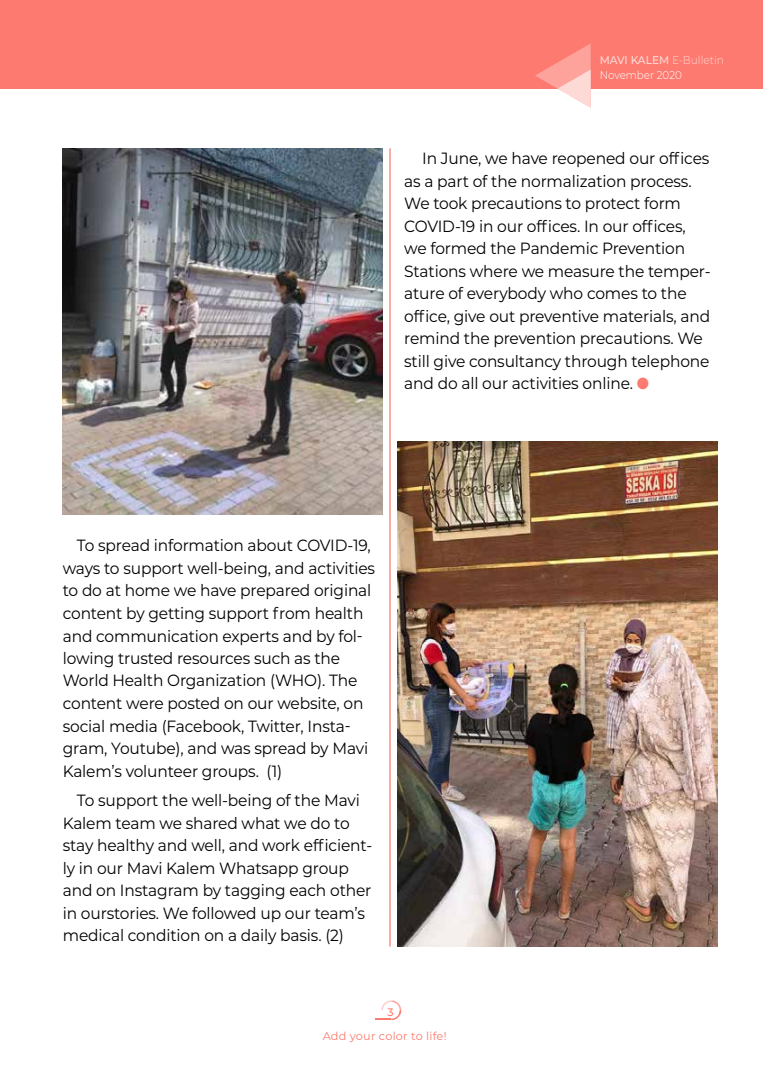
<style>
.page{position:relative;width:780px;height:1088px;background:#fff}
.page>*{position:absolute;margin:0;border:0;box-sizing:border-box;transform-origin:0 0}
.t1{font:16.25px/22.5px "Montserrat";letter-spacing:-.01em;color:#000;scale:.95 1}
.t2{font:300 11.25px/14.9px "Montserrat";color:#fff;scale:.92 1}
.t3{font:11.25px "Montserrat";letter-spacing:.02em;color:#fd7a70}
.t4{font:500 10.88px "Montserrat";color:#fd7a70}
.s1{font-weight:500;color:#fedad7}
.s2{color:#fedad7}
.s3{color:#fd7a70}
</style>
<div class="page">
<div style="left:0;top:0;width:762px;height:89px;background:#fd7a70"></div>
<svg style="left:535px;top:44px;width:55px;height:63px"></svg>
<svg style="left:375px;top:1000px;width:26px;height:20px"></svg>
<img style="left:63px;top:148px;width:320px;height:366px">
<img style="left:397px;top:441px;width:320px;height:505px">
<hr style="left:389px;top:148px;width:1px;height:798px;background:#fd7a70">
<p class="t2" style="left:599px;top:53px;width:136px"><span class="s1">MAVI KALEM</span> <span class="s2">E-Bulletin<br></span>November 2020</p>
<p class="t1" style="left:404px;top:146px;width:324px;text-indent:18px">In June, we have reopened our offices as a part of the normalization process.<br>We took precautions to protect form COVID-19 in our offices. In our offices, we formed the Pandemic Prevention Stations where we measure the temper&shy;ature of everybody who comes to the office, give out preventive materials, and remind the prevention precautions. We still give consultancy through telephone and do all our activities online. <span class="s3">●</span></p>
<p class="t1" style="left:63px;top:534px;width:330px;text-indent:14px">To spread information about COVID-19, ways to support well-being, and activities to do at home we have prepared original content by getting support from health and communication experts and by fol&shy;lowing trusted resources such as the World Health Organization (WHO). The content were posted on our website, on social media (Facebook, Twitter, Insta&shy;gram, Youtube), and was spread by Mavi Kalem’s volunteer groups. (1)</p>
<p class="t1" style="left:63px;top:788px;width:327px;text-indent:14px">To support the well-being of the Mavi Kalem team we shared what we do to stay healthy and well, and work efficient&shy;ly in our Mavi Kalem Whatsapp group and on Instagram by tagging each other in ourstories. We followed up our team’s medical condition on a daily basis. (2)</p>
<p class="t4" style="left:387px;top:1004px;width:8px">3</p>
<p class="t3" style="left:322px;top:1028px;width:125px">Add your color to life!</p>
</div>
